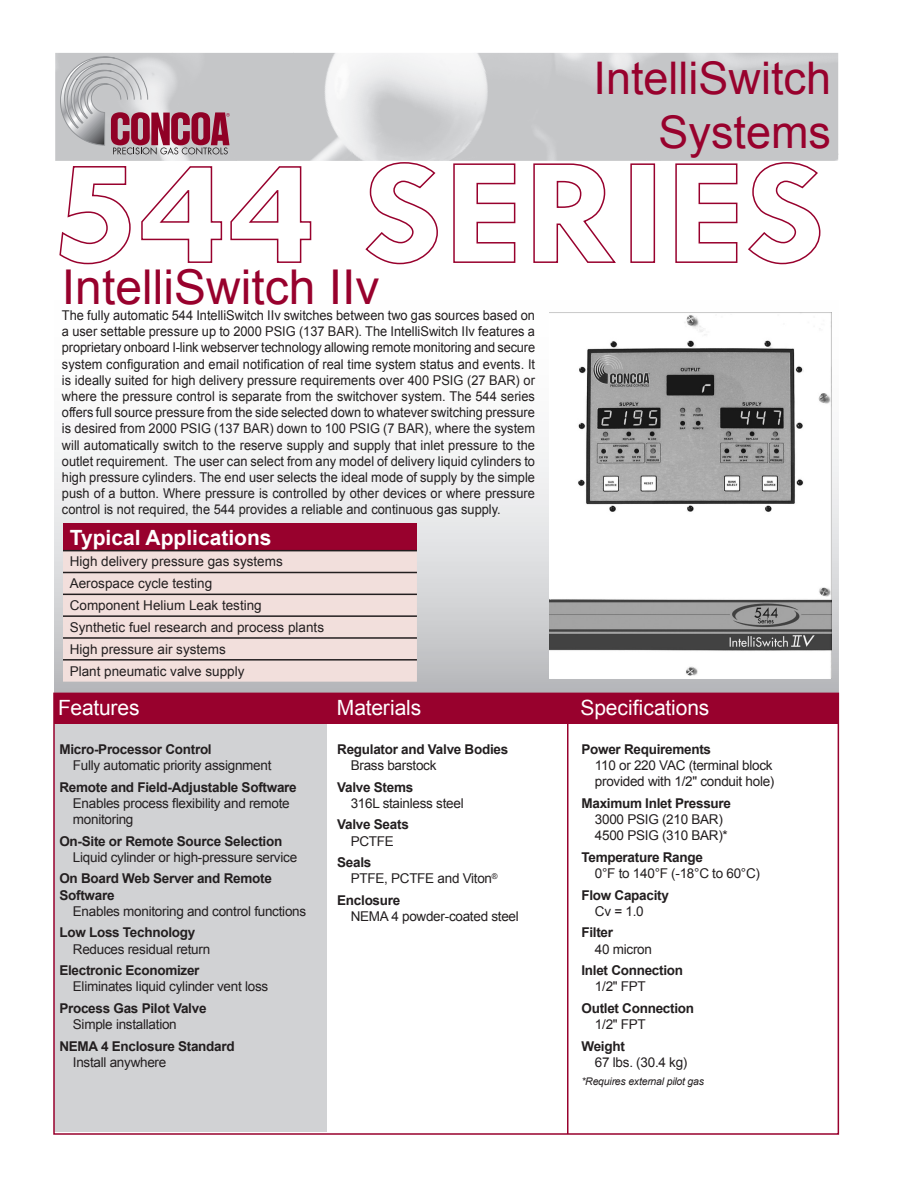
<style>
.page{position:relative;width:918px;height:1188px;background:#fff}
.page>*{position:absolute;margin:0;border:0;box-sizing:border-box;transform-origin:0 0}
.t1{font:48px "Arial";color:#98012d}
.t2{font:45px "Arial";color:#98012d}
.t3{font:21px "Arial";letter-spacing:-.005em;color:#fff}
.t4{font:700 21px "Arial";color:#fff}
.t5{font:13.5px/16.2px "Arial";letter-spacing:-.02em;color:#231f20;text-align:justify;scale:.95 1}
.t6{font:13.5px/16.2px "Arial";letter-spacing:-.02em;color:#231f20}
.t7{font:700 13.5px/16.2px "Arial";letter-spacing:-.02em;color:#231f20}
.t8{font:13.5px "Arial";color:#231f20}
.t9{font:italic 10.5px "Arial";letter-spacing:-.02em;color:#231f20}
</style>
<div class="page">
<img style="left:55px;top:53px;width:117px;height:108px">
<img style="left:293px;top:53px;width:61px;height:108px">
<img style="left:475px;top:53px;width:363px;height:108px">
<img style="left:595px;top:53px;width:127px;height:108px">
<img style="left:777px;top:53px;width:61px;height:102px">
<img style="left:644px;top:153px;width:17px;height:8px">
<svg style="left:60px;top:56px;width:170px;height:99px;background:#bba6ad"></svg>
<div style="left:54px;top:700px;width:272px;height:432px;background:#d1d2d4"></div>
<hr style="left:567px;top:715px;width:1px;height:419px;background:#98012d">
<div style="left:54px;top:693px;width:784px;height:31px;background:#98012d"></div>
<img style="left:54px;top:228px;width:784px;height:464px">
<div style="left:53px;top:693px;width:786px;height:442px;border:2px solid #98012d"></div>
<img style="left:550px;top:312px;width:282px;height:366px">
<div style="left:63px;top:523px;width:354px;height:28px;background:#98012d"></div>
<div style="left:63px;top:551px;width:354px;height:131px;background:#f2dfdc"></div>
<hr style="left:63px;top:615px;width:354px;height:2px;background:#231f20">
<hr style="left:63px;top:637px;width:354px;height:2px;background:#231f20">
<hr style="left:63px;top:659px;width:354px;height:2px;background:#231f20">
<hr style="left:63px;top:550px;width:354px;height:1px;background:#231f20">
<hr style="left:63px;top:594px;width:354px;height:1px;background:#231f20">
<hr style="left:63px;top:572px;width:354px;height:1px;background:#231f20">
<svg style="left:59px;top:166px;width:72px;height:99px"></svg>
<svg style="left:140px;top:166px;width:83px;height:98px"></svg>
<svg style="left:229px;top:166px;width:83px;height:98px"></svg>
<svg style="left:364px;top:162px;width:75px;height:103px"></svg>
<svg style="left:453px;top:163px;width:63px;height:101px"></svg>
<svg style="left:533px;top:163px;width:84px;height:101px"></svg>
<div style="left:630px;top:163px;width:25px;height:100px;border:2px solid #98012d"></div>
<svg style="left:675px;top:163px;width:63px;height:101px"></svg>
<svg style="left:747px;top:162px;width:74px;height:103px"></svg>
<p class="t1" style="left:62px;top:256px;width:319px">IntelliSwitch IIv</p>
<p class="t5" style="left:62px;top:307px;width:500px">The fully automatic 544 IntelliSwitch IIv switches between two gas sources based on a user settable pressure up to 2000 PSIG (137 BAR). The IntelliSwitch IIv features a proprietary onboard I-link webserver technology allowing remote monitoring and secure system configuration and email notification of real time system status and events. It is ideally suited for high delivery pressure requirements over 400 PSIG (27 BAR) or where the pressure control is separate from the switchover system. The 544 series offers full source pressure from the side selected down to whatever switching pressure is desired from 2000 PSIG (137 BAR) down to 100 PSIG (7 BAR), where the system will automatically switch to the reserve supply and supply that inlet pressure to the outlet requirement. The user can select from any model of delivery liquid cylinders to high pressure cylinders. The end user selects the ideal mode of supply by the simple push of a button. Where pressure is controlled by other devices or where pressure control is not required, the 544 provides a reliable and continuous gas supply.</p>
<p class="t4" style="left:70px;top:523px;width:203px">Typical Applications</p>
<p class="t8" style="left:70px;top:553px;width:215px">High delivery pressure gas systems</p>
<p class="t8" style="left:70px;top:575px;width:144px">Aerospace cycle testing</p>
<p class="t8" style="left:70px;top:597px;width:194px">Component Helium Leak testing</p>
<p class="t8" style="left:70px;top:618px;width:256px">Synthetic fuel research and process plants</p>
<p class="t8" style="left:70px;top:640px;width:158px">High pressure air systems</p>
<p class="t8" style="left:70px;top:662px;width:176px">Plant pneumatic valve supply</p>
<p class="t2" style="left:594px;top:48px;width:239px">IntelliSwitch</p>
<p class="t2" style="left:659px;top:102px;width:174px">Systems</p>
<p class="t3" style="left:58px;top:694px;width:83px">Features</p>
<p class="t3" style="left:337px;top:694px;width:86px">Materials</p>
<p class="t3" style="left:580px;top:694px;width:130px">Specifications</p>
<p class="t7" style="left:59px;top:741px;width:154px">Micro-Processor Control</p>
<p class="t6" style="left:73px;top:757px;width:200px">Fully automatic priority assignment</p>
<p class="t7" style="left:59px;top:779px;width:239px">Remote and Field-Adjustable Software</p>
<p class="t6" style="left:73px;top:795px;width:218px">Enables process flexibility and remote monitoring</p>
<p class="t7" style="left:59px;top:833px;width:224px">On-Site or Remote Source Selection</p>
<p class="t6" style="left:73px;top:849px;width:226px">Liquid cylinder or high-pressure service</p>
<p class="t7" style="left:59px;top:871px;width:214px">On Board Web Server and Remote<br>Software</p>
<p class="t6" style="left:73px;top:903px;width:235px">Enables monitoring and control functions</p>
<p class="t7" style="left:59px;top:925px;width:137px">Low Loss Technology</p>
<p class="t6" style="left:73px;top:941px;width:139px">Reduces residual return</p>
<p class="t7" style="left:59px;top:963px;width:142px">Electronic Economizer</p>
<p class="t6" style="left:73px;top:979px;width:197px">Eliminates liquid cylinder vent loss</p>
<p class="t7" style="left:59px;top:1001px;width:149px">Process Gas Pilot Valve</p>
<p class="t6" style="left:73px;top:1016px;width:105px">Simple installation</p>
<p class="t7" style="left:59px;top:1038px;width:177px">NEMA 4 Enclosure Standard</p>
<p class="t6" style="left:73px;top:1054px;width:95px">Install anywhere</p>
<p class="t7" style="left:337px;top:741px;width:173px">Regulator and Valve Bodies</p>
<p class="t6" style="left:351px;top:757px;width:87px">Brass barstock</p>
<p class="t7" style="left:337px;top:779px;width:78px">Valve Stems</p>
<p class="t6" style="left:351px;top:795px;width:114px">316L stainless steel</p>
<p class="t7" style="left:337px;top:817px;width:73px">Valve Seats</p>
<p class="t6" style="left:351px;top:833px;width:45px">PCTFE</p>
<p class="t7" style="left:337px;top:855px;width:36px">Seals</p>
<p class="t6" style="left:351px;top:871px;width:148px">PTFE, PCTFE and Viton<sup>®</sup></p>
<p class="t7" style="left:337px;top:893px;width:65px">Enclosure</p>
<p class="t6" style="left:351px;top:908px;width:170px">NEMA 4 powder-coated steel</p>
<p class="t7" style="left:581px;top:741px;width:131px">Power Requirements</p>
<p class="t6" style="left:595px;top:757px;width:181px">110 or 220 VAC (terminal block provided with 1/2" conduit hole)</p>
<p class="t7" style="left:581px;top:795px;width:151px">Maximum Inlet Pressure</p>
<p class="t6" style="left:595px;top:811px;width:129px">3000 PSIG (210 BAR)</p>
<p class="t6" style="left:595px;top:827px;width:134px">4500 PSIG (310 BAR)*</p>
<p class="t7" style="left:581px;top:849px;width:123px">Temperature Range</p>
<p class="t6" style="left:595px;top:865px;width:167px">0°F to 140°F (-18°C to 60°C)</p>
<p class="t7" style="left:581px;top:887px;width:89px">Flow Capacity</p>
<p class="t6" style="left:595px;top:903px;width:50px">Cv = 1.0</p>
<p class="t7" style="left:581px;top:925px;width:33px">Filter</p>
<p class="t6" style="left:595px;top:941px;width:59px">40 micron</p>
<p class="t7" style="left:581px;top:963px;width:103px">Inlet Connection</p>
<p class="t6" style="left:595px;top:979px;width:52px">1/2" FPT</p>
<p class="t7" style="left:581px;top:1001px;width:114px">Outlet Connection</p>
<p class="t6" style="left:595px;top:1016px;width:52px">1/2" FPT</p>
<p class="t7" style="left:581px;top:1038px;width:45px">Weight</p>
<p class="t6" style="left:595px;top:1054px;width:94px">67 lbs. (30.4 kg)</p>
<p class="t9" style="left:581px;top:1075px;width:124px">*Requires external pilot gas</p>
</div>
